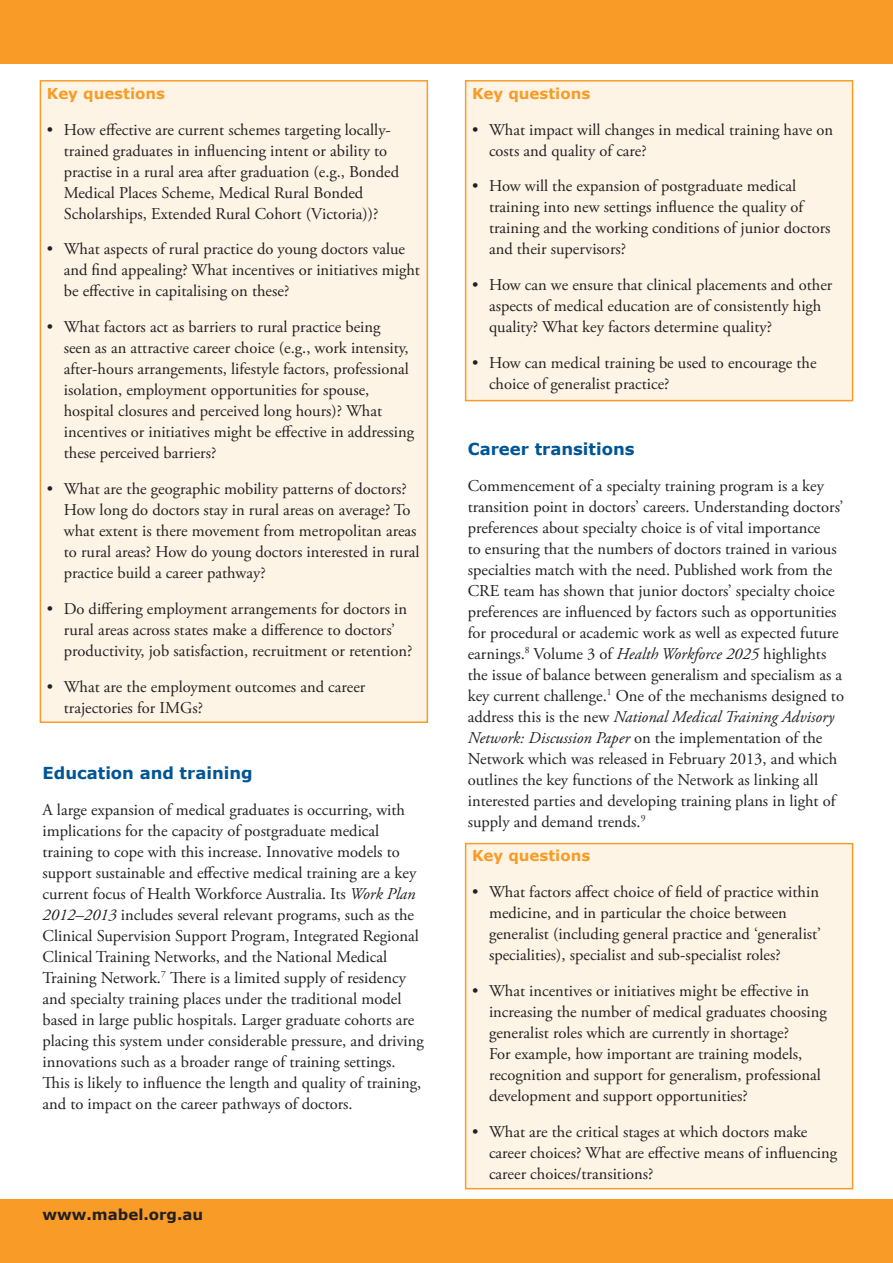
<style>
.page{position:relative;width:893px;height:1263px;background:#fff}
.page>*{position:absolute;margin:0;border:0;box-sizing:border-box;transform-origin:0 0}
.t1{font:16.5px/21px "Adobe Garamond Pro";color:#231f20}
.t2{font:700 16.5px "Verdana";color:#005595}
.t3{font:700 15px "Verdana";color:#f89c27}
.t4{font:700 15px "Verdana";color:#231f20}
.s1{font-style:italic}
</style>
<div class="page">
<div style="left:40px;top:80px;width:388px;height:643px;background:#fef4e6;border:2px solid #f89c27"></div>
<div style="left:465px;top:80px;width:388px;height:321px;background:#fef4e6;border:2px solid #f89c27"></div>
<div style="left:465px;top:843px;width:388px;height:346px;background:#fef4e6;border:2px solid #f89c27"></div>
<div style="left:0;top:0;width:893px;height:64px;background:#f89c27"></div>
<div style="left:0;top:1199px;width:893px;height:64px;background:#f89c27"></div>
<p class="t3" style="left:47px;top:83px;width:120px">Key questions</p>
<p class="t1" style="left:64px;top:119px;width:337px;text-indent:-17px">• How effective are current schemes targeting locally&shy;trained graduates in influencing intent or ability to practise in a rural area after graduation (e.g., Bonded Medical Places Scheme, Medical Rural Bonded Scholarships, Extended Rural Cohort (Victoria))?</p>
<p class="t1" style="left:64px;top:239px;width:358px;text-indent:-17px">• What aspects of rural practice do young doctors value and find appealing? What incentives or initiatives might be effective in capitalising on these?</p>
<p class="t1" style="left:64px;top:317px;width:352px;text-indent:-17px">• What factors act as barriers to rural practice being<br>seen as an attractive career choice (e.g., work intensity, after-hours arrangements, lifestyle factors, professional isolation, employment opportunities for spouse, hospital closures and perceived long hours)? What incentives or initiatives might be effective in addressing these perceived barriers?</p>
<p class="t1" style="left:64px;top:479px;width:357px;text-indent:-17px">• What are the geographic mobility patterns of doctors?<br>How long do doctors stay in rural areas on average? To what extent is there movement from metropolitan areas to rural areas? How do young doctors interested in rural practice build a career pathway?</p>
<p class="t1" style="left:64px;top:599px;width:350px;text-indent:-17px">• Do differing employment arrangements for doctors in rural areas across states make a difference to doctors’ productivity, job satisfaction, recruitment or retention?</p>
<p class="t1" style="left:64px;top:677px;width:303px;text-indent:-17px">• What are the employment outcomes and career trajectories for IMGs?</p>
<p class="t2" style="left:43px;top:761px;width:212px">Education and training</p>
<p class="t1" style="left:43px;top:799px;width:383px">A large expansion of medical graduates is occurring, with implications for the capacity of postgraduate medical training to cope with this increase. Innovative models to support sustainable and effective medical training are a key current focus of Health Workforce Australia. Its <span class="s1">Work Plan 2012–2013</span> includes several relevant programs, such as the Clinical Supervision Support Program, Integrated Regional Clinical Training Networks, and the National Medical Training Network.<sup>7</sup> There is a limited supply of residency and specialty training places under the traditional model based in large public hospitals. Larger graduate cohorts are placing this system under considerable pressure, and driving innovations such as a broader range of training settings.<br>This is likely to influence the length and quality of training, and to impact on the career pathways of doctors.</p>
<p class="t4" style="left:43px;top:1204px;width:162px">www.mabel.org.au</p>
<p class="t3" style="left:472px;top:83px;width:120px">Key questions</p>
<p class="t1" style="left:489px;top:119px;width:346px;text-indent:-17px">• What impact will changes in medical training have on costs and quality of care?</p>
<p class="t1" style="left:489px;top:176px;width:343px;text-indent:-17px">• How will the expansion of postgraduate medical training into new settings influence the quality of training and the working conditions of junior doctors and their supervisors?</p>
<p class="t1" style="left:489px;top:275px;width:345px;text-indent:-17px">• How can we ensure that clinical placements and other aspects of medical education are of consistently high quality? What key factors determine quality?</p>
<p class="t1" style="left:489px;top:353px;width:329px;text-indent:-17px">• How can medical training be used to encourage the choice of generalist practice?</p>
<p class="t2" style="left:468px;top:437px;width:168px">Career transitions</p>
<p class="t1" style="left:468px;top:476px;width:378px">Commencement of a specialty training program is a key transition point in doctors’ careers. Understanding doctors’ preferences about specialty choice is of vital importance<br>to ensuring that the numbers of doctors trained in various specialties match with the need. Published work from the CRE team has shown that junior doctors’ specialty choice preferences are influenced by factors such as opportunities for procedural or academic work as well as expected future earnings.<sup>8</sup> Volume 3 of <span class="s1">Health Workforce 2025</span> highlights the issue of balance between generalism and specialism as a key current challenge.<sup>1</sup> One of the mechanisms designed to address this is the new <span class="s1">National Medical Training Advisory Network: Discussion Paper</span> on the implementation of the Network which was released in February 2013, and which outlines the key functions of the Network as linking all interested parties and developing training plans in light of supply and demand trends.<sup>9</sup></p>
<p class="t3" style="left:472px;top:845px;width:120px">Key questions</p>
<p class="t1" style="left:489px;top:882px;width:333px;text-indent:-17px">• What factors affect choice of field of practice within medicine, and in particular the choice between generalist (including general practice and ‘generalist’ specialities), specialist and sub-specialist roles?</p>
<p class="t1" style="left:489px;top:981px;width:339px;text-indent:-17px">• What incentives or initiatives might be effective in increasing the number of medical graduates choosing generalist roles which are currently in shortage?<br>For example, how important are training models, recognition and support for generalism, professional development and support opportunities?</p>
<p class="t1" style="left:489px;top:1122px;width:350px;text-indent:-17px">• What are the critical stages at which doctors make career choices? What are effective means of influencing career choices/transitions?</p>
</div>
